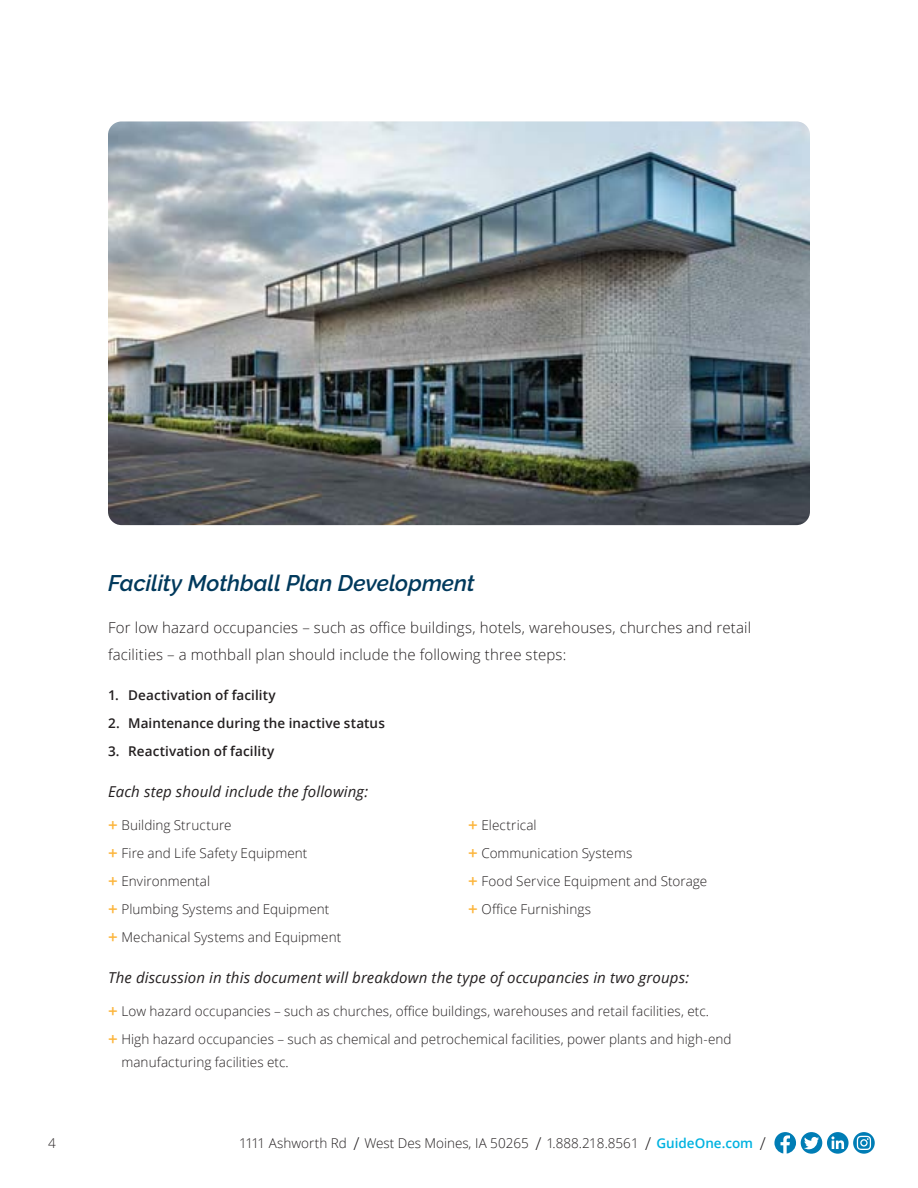
<style>
.page{position:relative;width:918px;height:1188px;background:#fff}
.page>*{position:absolute;margin:0;border:0;box-sizing:border-box;transform-origin:0 0}
.Body_Copy{font:italic 600 22.5px "Raleway";color:#00395c}
.Intro_Copy{font:300 15px/27px "Open Sans";letter-spacing:.01em;color:#231f20}
.Intro_Copy-2{font:italic 15px "Open Sans";letter-spacing:.01em;color:#231f20}
.t1{font:300 13.5px/22.5px "Open Sans";letter-spacing:.005em;color:#231f20}
.t2{font:600 13.5px "Open Sans";letter-spacing:.005em;color:#231f20}
.s1{font-weight:600;font-size:16.8px;color:#fcb53b}
.s2{font-size:17.7px}
.s3{font-weight:600;color:#00b2e0}
</style>
<div class="page">
<svg style="left:774px;top:1132px;width:22px;height:22px"></svg>
<div style="left:801px;top:1132px;width:21px;height:22px;background:#007db5;border-radius:50%"></div>
<svg style="left:804px;top:1137px;width:15px;height:12px"></svg>
<svg style="left:827px;top:1132px;width:22px;height:22px"></svg>
<svg style="left:831px;top:1136px;width:13px;height:13px"></svg>
<svg style="left:853px;top:1132px;width:22px;height:22px"></svg>
<svg style="left:857px;top:1136px;width:14px;height:14px"></svg>
<img style="left:108px;top:122px;width:702px;height:403px">
<p class="Body_Copy" style="left:108px;top:570px;width:368px">Facility Mothball Plan Development</p>
<p class="Intro_Copy" style="left:108px;top:613px;width:645px">For low hazard occupancies – such as office buildings, hotels, warehouses, churches and retail facilities – a mothball plan should include the following three steps:</p>
<p class="t2" style="left:108px;top:686px;width:169px">1. Deactivation of facility</p>
<p class="t2" style="left:108px;top:714px;width:278px">2. Maintenance during the inactive status</p>
<p class="t2" style="left:108px;top:742px;width:168px">3. Reactivation of facility</p>
<p class="Intro_Copy-2" style="left:108px;top:782px;width:262px">Each step should include the following:</p>
<p class="t1" style="left:108px;top:814px;width:125px"><span class="s1">+</span> Building Structure</p>
<p class="t1" style="left:108px;top:842px;width:201px"><span class="s1">+</span> Fire and Life Safety Equipment</p>
<p class="t1" style="left:108px;top:869px;width:104px"><span class="s1">+</span> Environmental</p>
<p class="t1" style="left:108px;top:897px;width:223px"><span class="s1">+</span> Plumbing Systems and Equipment</p>
<p class="t1" style="left:108px;top:925px;width:235px"><span class="s1">+</span> Mechanical Systems and Equipment</p>
<p class="t1" style="left:468px;top:814px;width:70px"><span class="s1">+</span> Electrical</p>
<p class="t1" style="left:468px;top:842px;width:166px"><span class="s1">+</span> Communication Systems</p>
<p class="t1" style="left:468px;top:869px;width:241px"><span class="s1">+</span> Food Service Equipment and Storage</p>
<p class="t1" style="left:468px;top:897px;width:125px"><span class="s1">+</span> Office Furnishings</p>
<p class="Intro_Copy-2" style="left:108px;top:968px;width:583px">The discussion in this document will breakdown the type of occupancies in two groups:</p>
<p class="t1" style="left:108px;top:1000px;width:603px"><span class="s1">+</span> Low hazard occupancies – such as churches, office buildings, warehouses and retail facilities, etc.</p>
<p class="t1" style="left:122px;top:1027px;width:612px;text-indent:-14px"><span class="s1">+</span> High hazard occupancies – such as chemical and petrochemical facilities, power plants and high-end manufacturing facilities etc.</p>
<p class="t1" style="left:48px;top:1132px;width:9px">4</p>
<p class="t1" style="left:239px;top:1132px;width:528px">1111 Ashworth Rd <span class="s2">/</span> West Des Moines, IA 50265 <span class="s2">/</span> 1.888.218.8561 <span class="s2">/</span> <span class="s3">GuideOne.com</span> <span class="s2">/</span></p>
</div>
